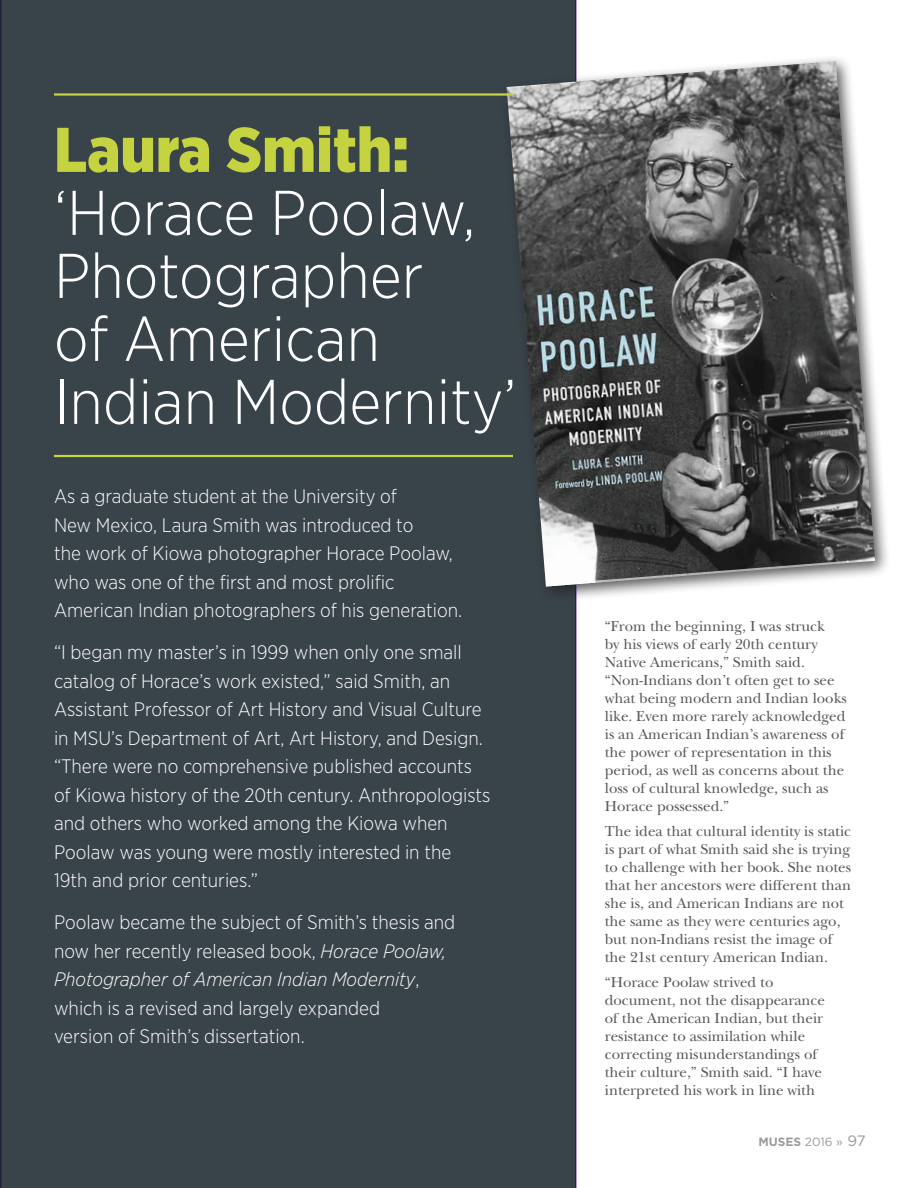
<style>
.page{position:relative;width:918px;height:1188px;background:#fff}
.page>*{position:absolute;margin:0;border:0;box-sizing:border-box;transform-origin:0 0}
.t1{font:300 63px/63px "Gotham Narrow";color:#fff}
.t2{font:300 19.5px/28.5px "Gotham Narrow";color:#fff}
.t3{font:15px/18px "New Baskerville Std";color:#57585a}
.t4{font:700 12px "Gotham";color:#9b9ba0}
.s1{font-weight:900;color:#c4d33f}
.s2{font-style:italic}
.s3{font-weight:400}
.s4{font-weight:400;font-size:15px}
</style>
<div class="page">
<div style="left:0;top:0;width:577px;height:1188px;background:#39434a"></div>
<div style="left:499px;top:54px;width:392px;height:549px;background:#231f20;opacity:.75"></div>
<img style="left:507px;top:61px;width:368px;height:526px">
<hr style="left:54px;top:93px;width:459px;height:3px;background:#c5d43f">
<hr style="left:54px;top:455px;width:459px;height:2px;background:#c5d43f">
<p class="t1" style="left:54px;top:117px;width:464px"><span class="s1">Laura Smith: </span>‘Horace Poolaw,<br>Photographer<br>of American<br>Indian Modernity’</p>
<p class="t2" style="left:54px;top:482px;width:410px">As a graduate student at the University of<br>New Mexico, Laura Smith was introduced to<br>the work of Kiowa photographer Horace Poolaw, who was one of the first and most prolific American Indian photographers of his generation.</p>
<p class="t2" style="left:54px;top:638px;width:438px">“I began my master’s in 1999 when only one small catalog of Horace’s work existed,” said Smith, an Assistant Professor of Art History and Visual Culture in MSU’s Department of Art, Art History, and Design. “There were no comprehensive published accounts of Kiowa history of the 20th century. Anthropologists and others who worked among the Kiowa when Poolaw was young were mostly interested in the<br>19th and prior centuries.”</p>
<p class="t2" style="left:54px;top:908px;width:403px">Poolaw became the subject of Smith’s thesis and now her recently released book, <span class="s2">Horace Poolaw, Photographer of American Indian Modernity</span>, which is a revised and largely expanded<br>version of Smith’s dissertation.</p>
<p class="t3" style="left:605px;top:617px;width:244px">“From the beginning, I was struck<br>by his views of early 20th century Native Americans,” Smith said. “Non-Indians don’t often get to see what being modern and Indian looks like. Even more rarely acknowledged is an American Indian’s awareness of the power of representation in this period, as well as concerns about the loss of cultural knowledge, such as Horace possessed.”</p>
<p class="t3" style="left:605px;top:822px;width:248px">The idea that cultural identity is static is part of what Smith said she is trying to challenge with her book. She notes that her ancestors were different than she is, and American Indians are not the same as they were centuries ago, but non-Indians resist the image of the 21st century American Indian.</p>
<p class="t3" style="left:605px;top:973px;width:222px">“Horace Poolaw strived to document, not the disappearance of the American Indian, but their resistance to assimilation while correcting misunderstandings of their culture,” Smith said. “I have interpreted his work in line with</p>
<p class="t4" style="left:758px;top:1134px;width:109px">MUSES <span class="s3">2016 »</span> <span class="s4">97</span></p>
</div>
